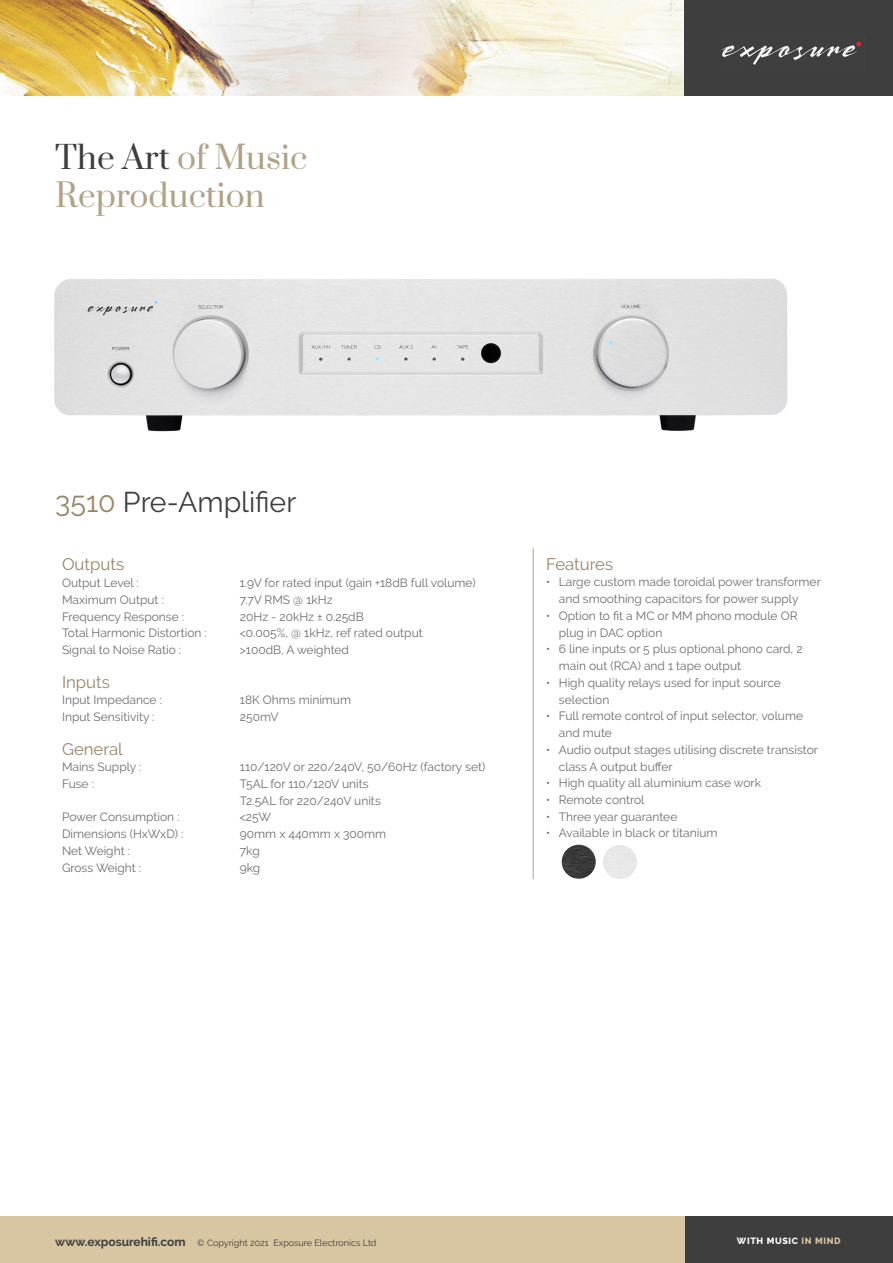
<style>
.page{position:relative;width:893px;height:1263px;background:#fff}
.page>*{position:absolute;margin:0;border:0;box-sizing:border-box;transform-origin:0 0}
.t1{font:31.5px "Prata";color:#b0a286}
.t2{font:28.5px "Raleway";color:#3e3e3f}
.t3{font:16.8px "Raleway";color:#978565}
.t4{font:12px/16.8px "Raleway";color:#6c6d70}
.t5{font:9px "Raleway";color:#3e3e3f}
.t6{font:800 9px "Raleway";letter-spacing:.07em;color:#fff}
.s1{color:#3e3e3f}
.s2{color:#978565}
.s3{font-weight:700;font-size:12px}
.s4{color:#d8c5a1}
</style>
<div class="page">
<img style="left:0;top:0;width:685px;height:96px">
<div style="left:685px;top:0;width:208px;height:96px;background:#3e3e3f"></div>
<img style="left:721px;top:41px;width:141px;height:24px">
<div style="left:685px;top:1216px;width:208px;height:47px;background:#3e3e3f"></div>
<div style="left:0;top:1216px;width:685px;height:47px;background:#d8c5a1"></div>
<hr style="left:533px;top:548px;width:1px;height:331px;background:#b0a286">
<img style="left:54px;top:278px;width:734px;height:154px">
<img style="left:562px;top:845px;width:34px;height:34px;border-radius:17px">
<img style="left:603px;top:845px;width:34px;height:34px;border-radius:17px">
<p class="t1" style="left:55px;top:132px;width:254px"><span class="s1">The Art</span> of Music</p>
<p class="t1" style="left:55px;top:169px;width:211px">Reproduction</p>
<p class="t2" style="left:55px;top:485px;width:243px"><span class="s2">3510</span> Pre-Amplifier</p>
<p class="t3" style="left:62px;top:555px;width:64px">Outputs</p>
<p class="t4" style="left:62px;top:574px;width:78px">Output Level :</p>
<p class="t4" style="left:62px;top:591px;width:103px">Maximum Output :</p>
<p class="t4" style="left:62px;top:608px;width:124px">Frequency Response :</p>
<p class="t4" style="left:62px;top:625px;width:146px">Total Harmonic Distortion :</p>
<p class="t4" style="left:62px;top:641px;width:121px">Signal to Noise Ratio :</p>
<p class="t3" style="left:62px;top:672px;width:49px">Inputs</p>
<p class="t4" style="left:62px;top:692px;width:101px">Input Impedance :</p>
<p class="t4" style="left:62px;top:708px;width:94px">Input Sensitivity :</p>
<p class="t3" style="left:62px;top:739px;width:62px">General</p>
<p class="t4" style="left:62px;top:758px;width:81px">Mains Supply :</p>
<p class="t4" style="left:62px;top:775px;width:33px">Fuse :</p>
<p class="t4" style="left:62px;top:809px;width:119px">Power Consumption :</p>
<p class="t4" style="left:62px;top:825px;width:123px">Dimensions (HxWxD) :</p>
<p class="t4" style="left:62px;top:842px;width:69px">Net Weight :</p>
<p class="t4" style="left:62px;top:859px;width:81px">Gross Weight :</p>
<p class="t4" style="left:240px;top:574px;width:237px">1.9V for rated input (gain +18dB full volume)</p>
<p class="t4" style="left:240px;top:591px;width:94px">7.7V RMS @ 1kHz</p>
<p class="t4" style="left:240px;top:608px;width:125px">20Hz - 20kHz ± 0.25dB</p>
<p class="t4" style="left:240px;top:625px;width:184px">&lt;0.005%, @ 1kHz, ref rated output</p>
<p class="t4" style="left:240px;top:641px;width:111px">&gt;100dB, A weighted</p>
<p class="t4" style="left:240px;top:692px;width:113px">18K Ohms minimum</p>
<p class="t4" style="left:240px;top:708px;width:40px">250mV</p>
<p class="t4" style="left:240px;top:758px;width:247px">110/120V or 220/240V, 50/60Hz (factory set)</p>
<p class="t4" style="left:240px;top:775px;width:130px">T5AL for 110/120V units</p>
<p class="t4" style="left:240px;top:792px;width:142px">T2.5AL for 220/240V units</p>
<p class="t4" style="left:240px;top:809px;width:33px">&lt;25W</p>
<p class="t4" style="left:240px;top:825px;width:148px">90mm x 440mm x 300mm</p>
<p class="t4" style="left:240px;top:842px;width:21px">7kg</p>
<p class="t4" style="left:240px;top:859px;width:22px">9kg</p>
<p class="t3" style="left:546px;top:554px;width:69px">Features</p>
<p class="t4" style="left:559px;top:574px;width:264px;text-indent:-13px">• Large custom made toroidal power transformer and smoothing capacitors for power supply</p>
<p class="t4" style="left:559px;top:607px;width:240px;text-indent:-13px">• Option to fit a MC or MM phono module OR plug in DAC option</p>
<p class="t4" style="left:559px;top:641px;width:245px;text-indent:-13px">• 6 line inputs or 5 plus optional phono card, 2 main out (RCA) and 1 tape output</p>
<p class="t4" style="left:559px;top:674px;width:224px;text-indent:-13px">• High quality relays used for input source selection</p>
<p class="t4" style="left:559px;top:708px;width:246px;text-indent:-13px">• Full remote control of input selector, volume and mute</p>
<p class="t4" style="left:559px;top:741px;width:261px;text-indent:-13px">• Audio output stages utilising discrete transistor class A output buffer</p>
<p class="t4" style="left:546px;top:774px;width:217px">• High quality all aluminium case work</p>
<p class="t4" style="left:546px;top:791px;width:100px">• Remote control</p>
<p class="t4" style="left:546px;top:808px;width:133px">• Three year guarantee</p>
<p class="t4" style="left:546px;top:825px;width:173px">• Available in black or titanium</p>
<p class="t5" style="left:55px;top:1237px;width:323px"><span class="s3">www.exposurehifi.com</span> © Copyright 2021 Exposure Electronics Ltd</p>
<p class="t6" style="left:737px;top:1235px;width:105px">WITH MUSIC <span class="s4">IN MIND</span></p>
</div>
